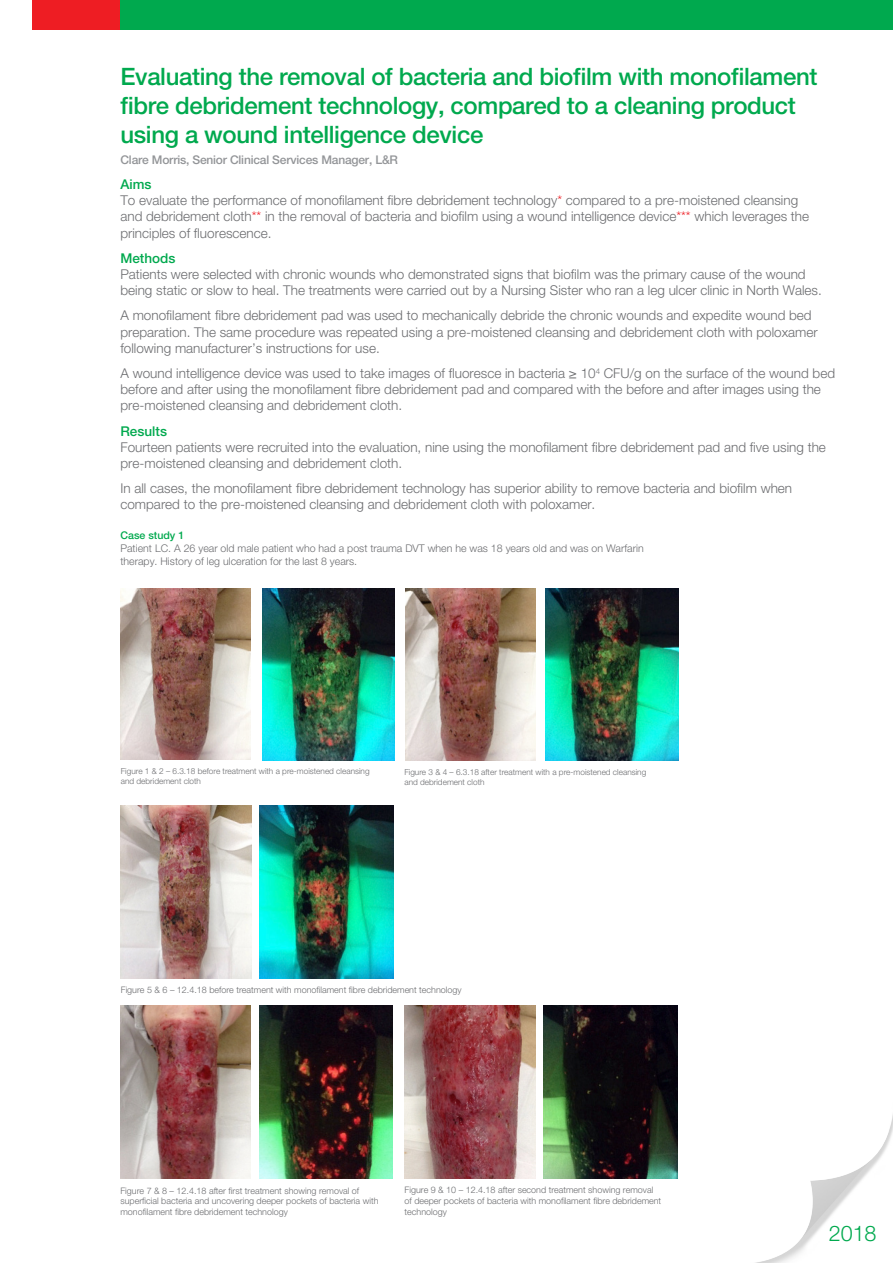
<style>
.page{position:relative;width:893px;height:1263px;background:#fff}
.page>*{position:absolute;margin:0;border:0;box-sizing:border-box;transform-origin:0 0}
.t1{font:500 24px/28.8px "Helvetica Neue LT Pro";letter-spacing:-.015em;color:#00a94e}
.t2{font:300 21.6px "Helvetica Neue LT Pro";color:#00a94e}
.t3{font:300 13.5px/16.2px "Helvetica Neue LT Pro";color:#6c6d70}
.t4{font:500 13.5px "Helvetica Neue LT Pro";color:#00a94e}
.t5{font:500 12px "Helvetica Neue LT Pro";letter-spacing:-.015em;color:#939598}
.t6{font:300 10.65px/12.8px "Helvetica Neue LT Pro";color:#6c6d70}
.t7{font:500 10.65px "Helvetica Neue LT Pro";color:#00a94e}
.t8{font:300 9px/10.8px "Helvetica Neue LT Pro";color:#6c6d70}
.t9{font:300 8.25px "Helvetica Neue LT Pro";color:#6c6d70}
.s1{color:#ee1d23}
</style>
<div class="page">
<div style="left:32px;top:0;width:95px;height:30px;background:#ee1d23"></div>
<div style="left:121px;top:0;width:772px;height:30px;background:#00a94e"></div>
<img style="left:755px;top:1115px;width:138px;height:148px">
<img style="left:121px;top:588px;width:129px;height:172px">
<img style="left:262px;top:589px;width:133px;height:171px">
<img style="left:406px;top:589px;width:129px;height:171px">
<img style="left:546px;top:589px;width:132px;height:171px">
<img style="left:120px;top:806px;width:132px;height:173px">
<img style="left:260px;top:806px;width:133px;height:173px">
<img style="left:405px;top:1005px;width:131px;height:173px">
<img style="left:544px;top:1005px;width:133px;height:173px">
<img style="left:120px;top:1006px;width:131px;height:173px">
<img style="left:260px;top:1005px;width:132px;height:173px">
<p class="t1" style="left:120px;top:62px;width:698px">Evaluating the removal of bacteria and biofilm with monofilament fibre debridement technology, compared to a cleaning product using a wound intelligence device</p>
<p class="t5" style="left:120px;top:152px;width:279px">Clare Morris, Senior Clinical Services Manager, L&amp;R</p>
<p class="t4" style="left:120px;top:176px;width:33px">Aims</p>
<p class="t3" style="left:120px;top:192px;width:690px">To evaluate the performance of monofilament fibre debridement technology<span class="s1">*</span> compared to a pre-moistened cleansing and debridement cloth<span class="s1">**</span> in the removal of bacteria and biofilm using a wound intelligence device<span class="s1">***</span> which leverages the principles of fluorescence.</p>
<p class="t4" style="left:120px;top:250px;width:57px">Methods</p>
<p class="t3" style="left:120px;top:266px;width:703px">Patients were selected with chronic wounds who demonstrated signs that biofilm was the primary cause of the wound being static or slow to heal. The treatments were carried out by a Nursing Sister who ran a leg ulcer clinic in North Wales.</p>
<p class="t3" style="left:120px;top:307px;width:699px">A monofilament fibre debridement pad was used to mechanically debride the chronic wounds and expedite wound bed preparation. The same procedure was repeated using a pre-moistened cleansing and debridement cloth with poloxamer following manufacturer’s instructions for use.</p>
<p class="t3" style="left:120px;top:365px;width:716px">A wound intelligence device was used to take images of fluoresce in bacteria ≥ 10<sup>4</sup> CFU/g on the surface of the wound bed before and after using the monofilament fibre debridement pad and compared with the before and after images using the pre-moistened cleansing and debridement cloth.</p>
<p class="t4" style="left:120px;top:423px;width:48px">Results</p>
<p class="t3" style="left:120px;top:439px;width:707px">Fourteen patients were recruited into the evaluation, nine using the monofilament fibre debridement pad and five using the pre-moistened cleansing and debridement cloth.</p>
<p class="t3" style="left:120px;top:480px;width:673px">In all cases, the monofilament fibre debridement technology has superior ability to remove bacteria and biofilm when compared to the pre-moistened cleansing and debridement cloth with poloxamer.</p>
<p class="t7" style="left:120px;top:529px;width:65px">Case study 1</p>
<p class="t6" style="left:120px;top:541px;width:525px">Patient LC. A 26 year old male patient who had a post trauma DVT when he was 18 years old and was on Warfarin therapy. History of leg ulceration for the last 8 years.</p>
<p class="t9" style="left:121px;top:766px;width:250px">Figure 1 &amp; 2 – 6.3.18 before treatment with a pre-moistened cleansing</p>
<p class="t9" style="left:121px;top:776px;width:82px">and debridement cloth</p>
<p class="t9" style="left:404px;top:767px;width:243px">Figure 3 &amp; 4 – 6.3.18 after treatment with a pre-moistened cleansing</p>
<p class="t9" style="left:404px;top:777px;width:82px">and debridement cloth</p>
<p class="t8" style="left:121px;top:984px;width:342px">Figure 5 &amp; 6 – 12.4.18 before treatment with monofilament fibre debridement technology</p>
<p class="t8" style="left:120px;top:1185px;width:260px">Figure 7 &amp; 8 – 12.4.18 after first treatment showing removal of superficial bacteria and uncovering deeper pockets of bacteria with monofilament fibre debridement technology</p>
<p class="t8" style="left:405px;top:1184px;width:258px">Figure 9 &amp; 10 – 12.4.18 after second treatment showing removal of deeper pockets of bacteria with monofilament fibre debridement technology</p>
<p class="t2" style="left:829px;top:1220px;width:49px">2018</p>
</div>
